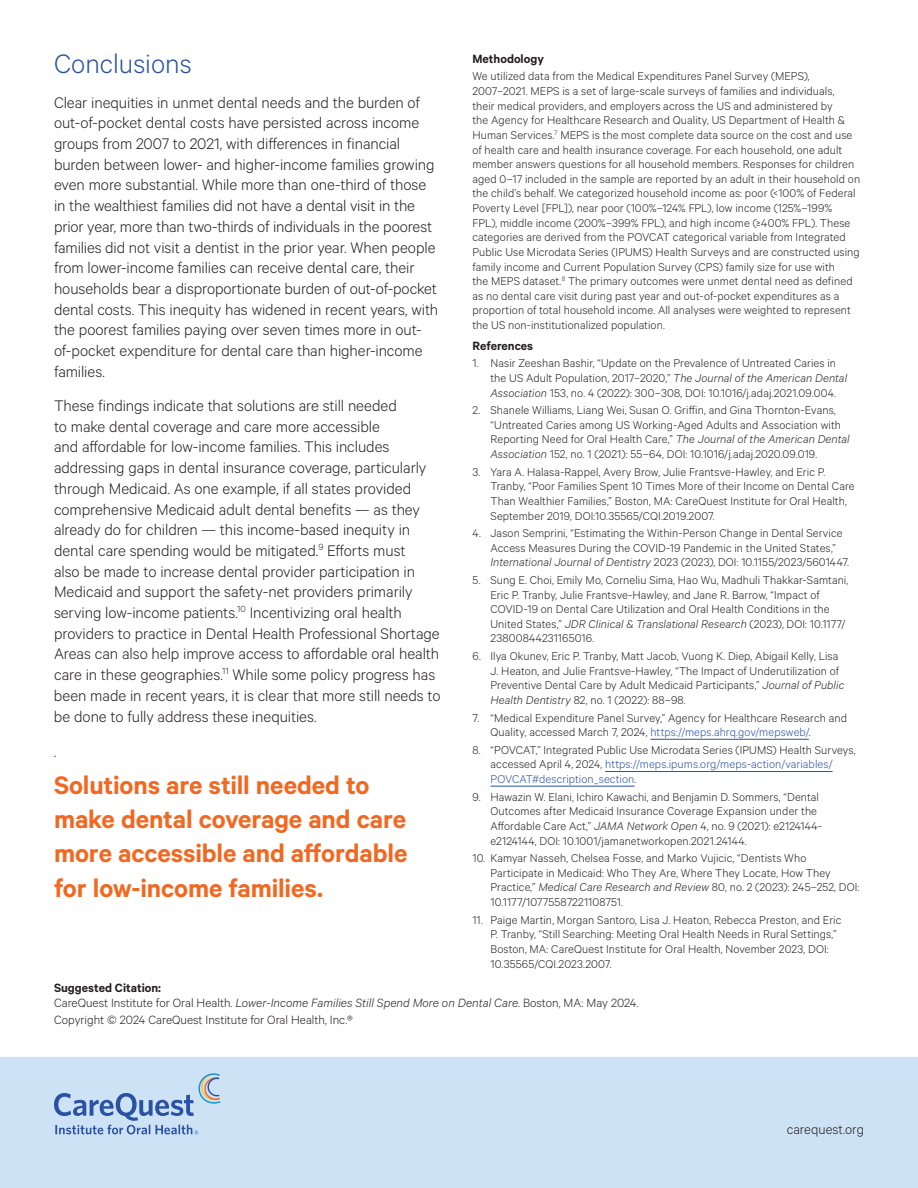
<style>
.page{position:relative;width:918px;height:1188px;background:#fff}
.page>*{position:absolute;margin:0;border:0;box-sizing:border-box;transform-origin:0 0}
.t1{font:300 30px "Calibre";color:#2951a4}
.t2{font:600 28.5px/34.2px "Calibre";letter-spacing:-.005em;color:#f26821}
.t3{font:300 17.25px/20.7px "Calibre";letter-spacing:-.005em;color:#231f20}
.t4{font:300 15px "Calibre";color:#231f20}
.t5{font:300 13.5px/15px "Calibre";color:#231f20}
.t6{font:600 13.5px "Calibre";color:#231f20}
.t7{font:300 12.75px/14.5px "Calibre";letter-spacing:.005em;color:#231f20}
.s1{font-style:italic}
.s2{color:#2951a4}
.s3{font-weight:600}
</style>
<div class="page">
<div style="left:0;top:1057px;width:918px;height:131px;background:#cee2f5"></div>
<svg style="left:54px;top:1073px;width:166px;height:61px"></svg>
<hr style="left:650px;top:739px;width:159px;height:1px;background:#2951a4">
<hr style="left:605px;top:771px;width:228px;height:1px;background:#2951a4">
<hr style="left:490px;top:786px;width:145px;height:1px;background:#2951a4">
<h1 class="t1" style="left:54px;top:47px;width:139px">Conclusions</h1>
<p class="t3" style="left:54px;top:91px;width:386px">Clear inequities in unmet dental needs and the burden of out-of-pocket dental costs have persisted across income groups from 2007 to 2021, with differences in financial burden between lower- and higher-income families growing even more substantial. While more than one-third of those in the wealthiest families did not have a dental visit in the prior year, more than two-thirds of individuals in the poorest families did not visit a dentist in the prior year. When people from lower-income families can receive dental care, their households bear a disproportionate burden of out-of-pocket dental costs. This inequity has widened in recent years, with the poorest families paying over seven times more in out&shy;of-pocket expenditure for dental care than higher-income families.</p>
<p class="t3" style="left:54px;top:395px;width:388px">These findings indicate that solutions are still needed<br>to make dental coverage and care more accessible<br>and affordable for low-income families. This includes addressing gaps in dental insurance coverage, particularly through Medicaid. As one example, if all states provided comprehensive Medicaid adult dental benefits — as they already do for children — this income-based inequity in dental care spending would be mitigated.<sup>9</sup> Efforts must<br>also be made to increase dental provider participation in Medicaid and support the safety-net providers primarily serving low-income patients.<sup>10</sup> Incentivizing oral health providers to practice in Dental Health Professional Shortage Areas can also help improve access to affordable oral health care in these geographies.<sup>11</sup> While some policy progress has been made in recent years, it is clear that more still needs to be done to fully address these inequities.</p>
<h3 class="t3" style="left:54px;top:740px;width:4px">.</h3>
<p class="t6" style="left:472px;top:51px;width:73px">Methodology</p>
<p class="t7" style="left:472px;top:69px;width:389px">We utilized data from the Medical Expenditures Panel Survey (MEPS), 2007–2021. MEPS is a set of large-scale surveys of families and individuals,<br>their medical providers, and employers across the US and administered by<br>the Agency for Healthcare Research and Quality, US Department of Health &amp; Human Services.<sup>7</sup> MEPS is the most complete data source on the cost and use of health care and health insurance coverage. For each household, one adult member answers questions for all household members. Responses for children aged 0–17 included in the sample are reported by an adult in their household on the child’s behalf. We categorized household income as: poor (&lt;100% of Federal Poverty Level [FPL]), near poor (100%–124% FPL), low income (125%–199% FPL), middle income (200%–399% FPL), and high income (≥400% FPL). These categories are derived from the POVCAT categorical variable from Integrated Public Use Microdata Series (IPUMS) Health Surveys and are constructed using family income and Current Population Survey (CPS) family size for use with<br>the MEPS dataset.<sup>8</sup> The primary outcomes were unmet dental need as defined as no dental care visit during past year and out-of-pocket expenditures as a proportion of total household income. All analyses were weighted to represent the US non-institutionalized population.</p>
<p class="t6" style="left:472px;top:337px;width:62px">References</p>
<p class="t7" style="left:491px;top:355px;width:358px;text-indent:-18px">1. Nasir Zeeshan Bashir, “Update on the Prevalence of Untreated Caries in the US Adult Population, 2017–2020,” <span class="s1">The Journal of the American Dental<br>Association</span> 153, no. 4 (2022): 300–308, DOI: 10.1016/j.adaj.2021.09.004.</p>
<p class="t7" style="left:491px;top:402px;width:361px;text-indent:-18px">2. Shanele Williams, Liang Wei, Susan O. Griffin, and Gina Thornton-Evans, “Untreated Caries among US Working-Aged Adults and Association with Reporting Need for Oral Health Care,” <span class="s1">The Journal of the American Dental Association</span> 152, no. 1 (2021): 55–64, DOI: 10.1016/j.adaj.2020.09.019.</p>
<p class="t7" style="left:491px;top:464px;width:366px;text-indent:-18px">3. Yara A. Halasa-Rappel, Avery Brow, Julie Frantsve-Hawley, and Eric P.<br>Tranby, “Poor Families Spent 10 Times More of their Income on Dental Care Than Wealthier Families,” Boston, MA: CareQuest Institute for Oral Health, September 2019, DOI:10.35565/CQI.2019.2007.</p>
<p class="t7" style="left:491px;top:525px;width:360px;text-indent:-18px">4. Jason Semprini, “Estimating the Within-Person Change in Dental Service<br>Access Measures During the COVID-19 Pandemic in the United States,”<br><span class="s1">International Journal of Dentistry</span> 2023 (2023), DOI: 10.1155/2023/5601447.</p>
<p class="t7" style="left:491px;top:572px;width:359px;text-indent:-18px">5. Sung E. Choi, Emily Mo, Corneliu Sima, Hao Wu, Madhuli Thakkar-Samtani, Eric P. Tranby, Julie Frantsve-Hawley, and Jane R. Barrow, “Impact of COVID-19 on Dental Care Utilization and Oral Health Conditions in the United States,” <span class="s1">JDR Clinical &amp; Translational Research</span> (2023), DOI: 10.1177/ 23800844231165016.</p>
<p class="t7" style="left:491px;top:648px;width:355px;text-indent:-18px">6. Ilya Okunev, Eric P. Tranby, Matt Jacob, Vuong K. Diep, Abigail Kelly, Lisa J. Heaton, and Julie Frantsve-Hawley, “The Impact of Underutilization of Preventive Dental Care by Adult Medicaid Participants,” <span class="s1">Journal of Public Health Dentistry</span> 82, no. 1 (2022): 88–98.</p>
<p class="t7" style="left:491px;top:710px;width:358px;text-indent:-18px">7. “Medical Expenditure Panel Survey,” Agency for Healthcare Research and<br>Quality, accessed March 7, 2024, <span class="s2">https://meps.ahrq.gov/mepsweb/</span>.</p>
<p class="t7" style="left:491px;top:742px;width:367px;text-indent:-18px">8. “POVCAT,” Integrated Public Use Microdata Series (IPUMS) Health Surveys, accessed April 4, 2024, <span class="s2">https://meps.ipums.org/meps-action/variables/<br>POVCAT#description_section</span>.</p>
<p class="t7" style="left:491px;top:789px;width:333px;text-indent:-18px">9. Hawazin W. Elani, Ichiro Kawachi, and Benjamin D. Sommers, “Dental Outcomes after Medicaid Insurance Coverage Expansion under the Affordable Care Act,” <span class="s1">JAMA Network Open</span> 4, no. 9 (2021): e2124144- e2124144, DOI: 10.1001/jamanetworkopen.2021.24144.</p>
<p class="t7" style="left:491px;top:850px;width:370px;text-indent:-18px">10. Kamyar Nasseh, Chelsea Fosse, and Marko Vujicic, “Dentists Who Participate in Medicaid: Who They Are, Where They Locate, How They Practice,” <span class="s1">Medical Care Research and Review</span> 80, no. 2 (2023): 245–252, DOI:<br>10.1177/10775587221108751.</p>
<p class="t7" style="left:491px;top:912px;width:352px;text-indent:-18px">11. Paige Martin, Morgan Santoro, Lisa J. Heaton, Rebecca Preston, and Eric P. Tranby, “Still Searching: Meeting Oral Health Needs in Rural Settings,” Boston, MA: CareQuest Institute for Oral Health, November 2023, DOI:<br>10.35565/CQI.2023.2007.</p>
<p class="t5" style="left:54px;top:980px;width:586px"><span class="s3">Suggested Citation:<br></span>CareQuest Institute for Oral Health. <span class="s1">Lower-Income Families Still Spend More on Dental Care</span>. Boston, MA: May 2024.</p>
<p class="t5" style="left:54px;top:1011px;width:300px">Copyright © 2024 CareQuest Institute for Oral Health, Inc.®</p>
<h2 class="t2" style="left:54px;top:767px;width:355px">Solutions are still needed to make dental coverage and care more accessible and affordable for low-income families.</h2>
<p class="t4" style="left:787px;top:1121px;width:79px">carequest.org</p>
</div>
